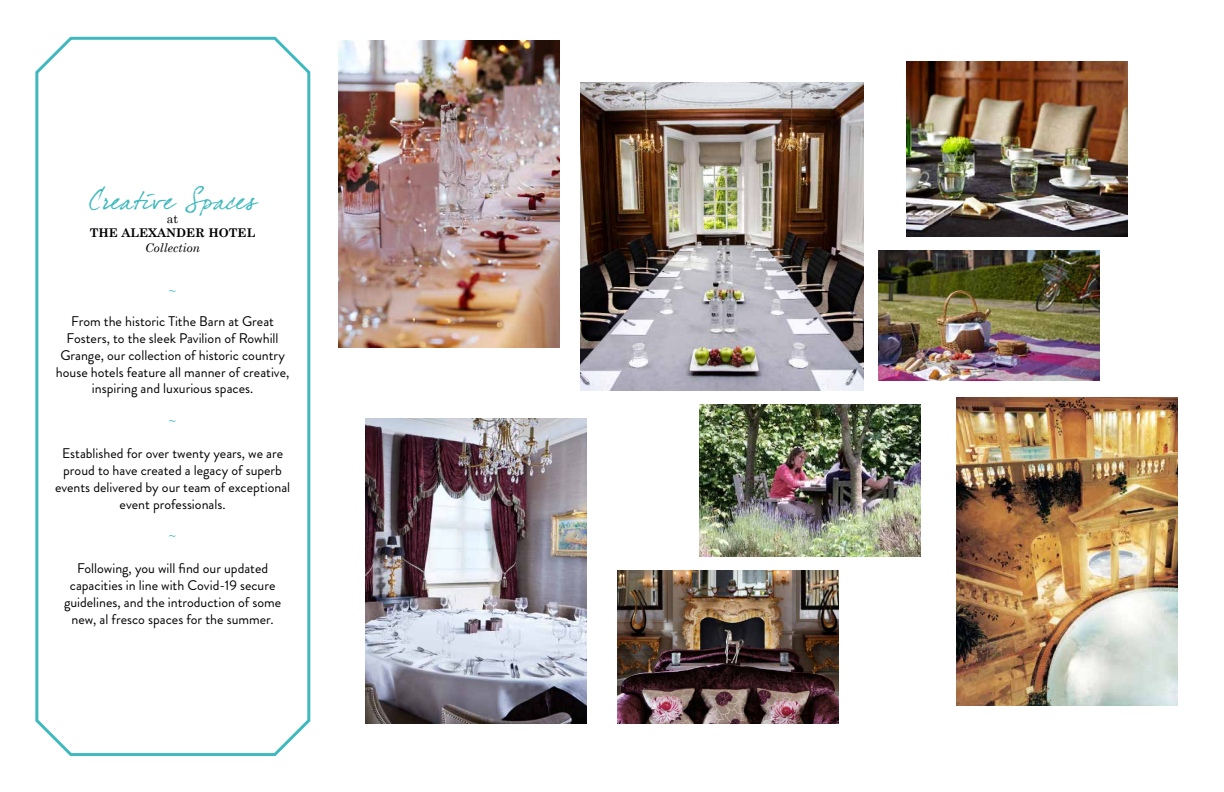
<style>
.page{position:relative;width:1224px;height:792px;background:#fff}
.page>*{position:absolute;margin:0;border:0;box-sizing:border-box;transform-origin:0 0}
.t1{font:25px "Dear Joe 4";letter-spacing:.015em;color:#3fb9bd}
.t2{font:14px/16.8px "Brandon Grotesque";color:#000;text-align:center}
.t3{font:700 12px "Century Schoolbook";color:#000}
.t4{font:italic 12px "Century Schoolbook";color:#000}
.t5{font:12px "Century Schoolbook";color:#3fb9bd}
.t6{font:12px "Century Schoolbook";color:#000}
</style>
<div class="page">
<svg style="left:35px;top:36px;width:276px;height:720px"></svg>
<img style="left:338px;top:40px;width:221px;height:308px">
<img style="left:700px;top:405px;width:221px;height:152px">
<img style="left:365px;top:419px;width:221px;height:304px">
<img style="left:581px;top:83px;width:283px;height:307px">
<img style="left:907px;top:62px;width:221px;height:175px">
<img style="left:956px;top:398px;width:221px;height:307px">
<img style="left:878px;top:251px;width:221px;height:130px">
<img style="left:617px;top:571px;width:221px;height:152px">
<h1 class="t1" style="left:89px;top:185px;width:169px">Creative Spaces</h1>
<p class="t6" style="left:167px;top:209px;width:13px">at</p>
<p class="t3" style="left:90px;top:224px;width:167px">THE ALEXANDER HOTEL</p>
<p class="t4" style="left:145px;top:238px;width:56px">Collection</p>
<p class="t5" style="left:169px;top:281px;width:9px">~</p>
<p class="t2" style="left:56px;top:313px;width:235px">From the historic Tithe Barn at Great Fosters, to the sleek Pavilion of Rowhill Grange, our collection of historic country house hotels feature all manner of creative, inspiring and luxurious spaces.</p>
<p class="t5" style="left:169px;top:410px;width:9px">~</p>
<p class="t2" style="left:55px;top:445px;width:237px">Established for over twenty years, we are proud to have created a legacy of superb events delivered by our team of exceptional event professionals.</p>
<p class="t5" style="left:169px;top:525px;width:9px">~</p>
<p class="t2" style="left:64px;top:560px;width:219px">Following, you will find our updated capacities in line with Covid-19 secure guidelines, and the introduction of some new, al fresco spaces for the summer.</p>
</div>
